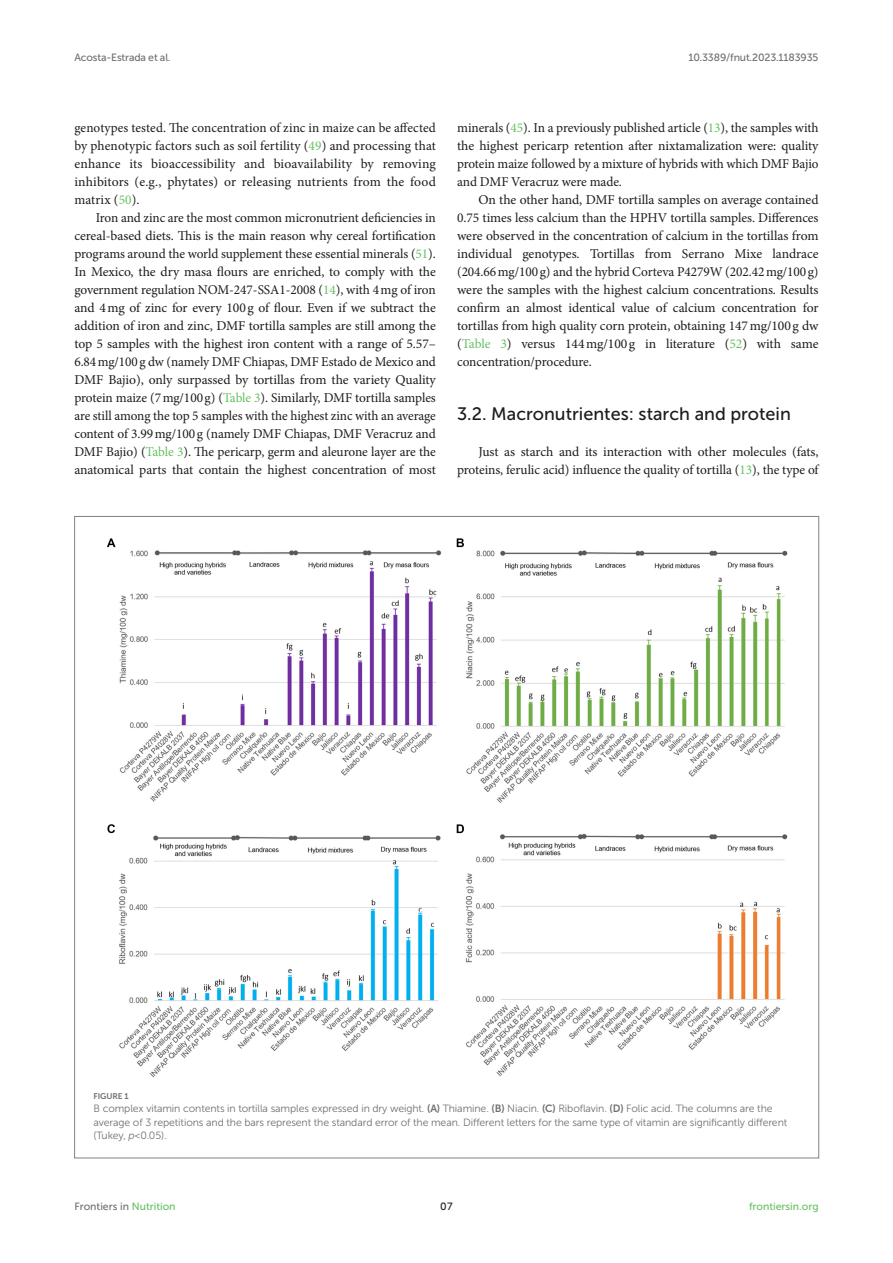
<style>
.page{position:relative;width:893px;height:1263px;background:#fff}
.page>*{position:absolute;margin:0;border:0;box-sizing:border-box;transform-origin:0 0}
.HEAD_2{font:18px "Museo Sans 500";color:#1b1c1b}
.TEXT{font:13.5px/18px "Minion Pro";letter-spacing:-.005em;color:#1b1c1b;text-align:justify}
.TEXT_FLUSH{font:13.5px/18px "Minion Pro";letter-spacing:-.005em;color:#1b1c1b;text-align:right}
.FIG_LEG{font:10.5px/13.5px "Museo Sans 300";letter-spacing:-.01em;color:#706f70}
.t1{font:10.5px "Museo Sans 500";letter-spacing:-.015em;color:#706f70}
.t2{font:10.5px "Museo Sans 500";color:#65c161}
.t3{font:10.5px "Museo Sans 500";color:#1b1c1b}
.FIG_HD{font:8.25px "Museo Sans 700";letter-spacing:-.01em;color:#706f70}
.s1{color:#65c161}
.s2{font-family:"Museo Sans 700"}
.s3{font-style:italic}
</style>
<div class="page">
<img style="left:107px;top:538px;width:681px;height:540px">
<p class="t1" style="left:74px;top:51px;width:98px">Acosta-Estrada et al.</p>
<p class="t1" style="left:688px;top:51px;width:132px">10.3389/fnut.2023.1183935</p>
<p class="TEXT" style="left:74px;top:119px;width:363px">genotypes tested. The concentration of zinc in maize can be affected by phenotypic factors such as soil fertility (<span class="s1">49</span>) and processing that enhance its bioaccessibility and bioavailability by removing inhibitors (e.g., phytates) or releasing nutrients from the food matrix (<span class="s1">50</span>).</p>
<p class="TEXT" style="left:74px;top:209px;width:363px;text-indent:21px">Iron and zinc are the most common micronutrient deficiencies in cereal-based diets. This is the main reason why cereal fortification programs around the world supplement these essential minerals (<span class="s1">51</span>).<br>In Mexico, the dry masa flours are enriched, to comply with the government regulation NOM-247-SSA1-2008 (<span class="s1">14</span>), with 4mg of iron and 4mg of zinc for every 100g of flour. Even if we subtract the addition of iron and zinc, DMF tortilla samples are still among the top 5 samples with the highest iron content with a range of 5.57– 6.84mg/100g dw (namely DMF Chiapas, DMF Estado de Mexico and DMF Bajio), only surpassed by tortillas from the variety Quality protein maize (7mg/100g) (<span class="s1">Table 3</span>). Similarly, DMF tortilla samples are still among the top 5 samples with the highest zinc with an average content of 3.99mg/100g (namely DMF Chiapas, DMF Veracruz and DMF Bajio) (<span class="s1">Table 3</span>). The pericarp, germ and aleurone layer are the anatomical parts that contain the highest concentration of most</p>
<p class="TEXT" style="left:457px;top:119px;width:363px">minerals (<span class="s1">45</span>). In a previously published article (<span class="s1">13</span>), the samples with the highest pericarp retention after nixtamalization were: quality protein maize followed by a mixture of hybrids with which DMF Bajio and DMF Veracruz were made.</p>
<p class="TEXT" style="left:457px;top:191px;width:363px;text-indent:21px">On the other hand, DMF tortilla samples on average contained 0.75 times less calcium than the HPHV tortilla samples. Differences were observed in the concentration of calcium in the tortillas from individual genotypes. Tortillas from Serrano Mixe landrace (204.66mg/100g) and the hybrid Corteva P4279W (202.42mg/100g) were the samples with the highest calcium concentrations. Results confirm an almost identical value of calcium concentration for tortillas from high quality corn protein, obtaining 147mg/100g dw (<span class="s1">Table 3</span>) versus 144mg/100g in literature (<span class="s1">52</span>) with same concentration/procedure.</p>
<p class="HEAD_2" style="left:457px;top:404px;width:335px">3.2. Macronutrientes: starch and protein</p>
<p class="TEXT_FLUSH" style="left:457px;top:443px;width:363px">Just as starch and its interaction with other molecules (fats, proteins, ferulic acid) influence the quality of tortilla (<span class="s1">13</span>), the type of</p>
<p class="FIG_HD" style="left:94px;top:1091px;width:37px">FIGURE 1</p>
<p class="FIG_LEG" style="left:94px;top:1102px;width:695px">B complex vitamin contents in tortilla samples expressed in dry weight. <span class="s2">(A)</span> Thiamine. <span class="s2">(B)</span> Niacin. <span class="s2">(C)</span> Riboflavin. <span class="s2">(D)</span> Folic acid. The columns are the average of 3 repetitions and the bars represent the standard error of the mean. Different letters for the same type of vitamin are significantly different (Tukey, <span class="s3">p</span> &lt; 0.05).</p>
<p class="t1" style="left:74px;top:1200px;width:103px">Frontiers in <span class="s1">Nutrition</span></p>
<p class="t3" style="left:440px;top:1200px;width:14px">07</p>
<p class="t2" style="left:749px;top:1200px;width:71px">frontiersin.org</p>
</div>
